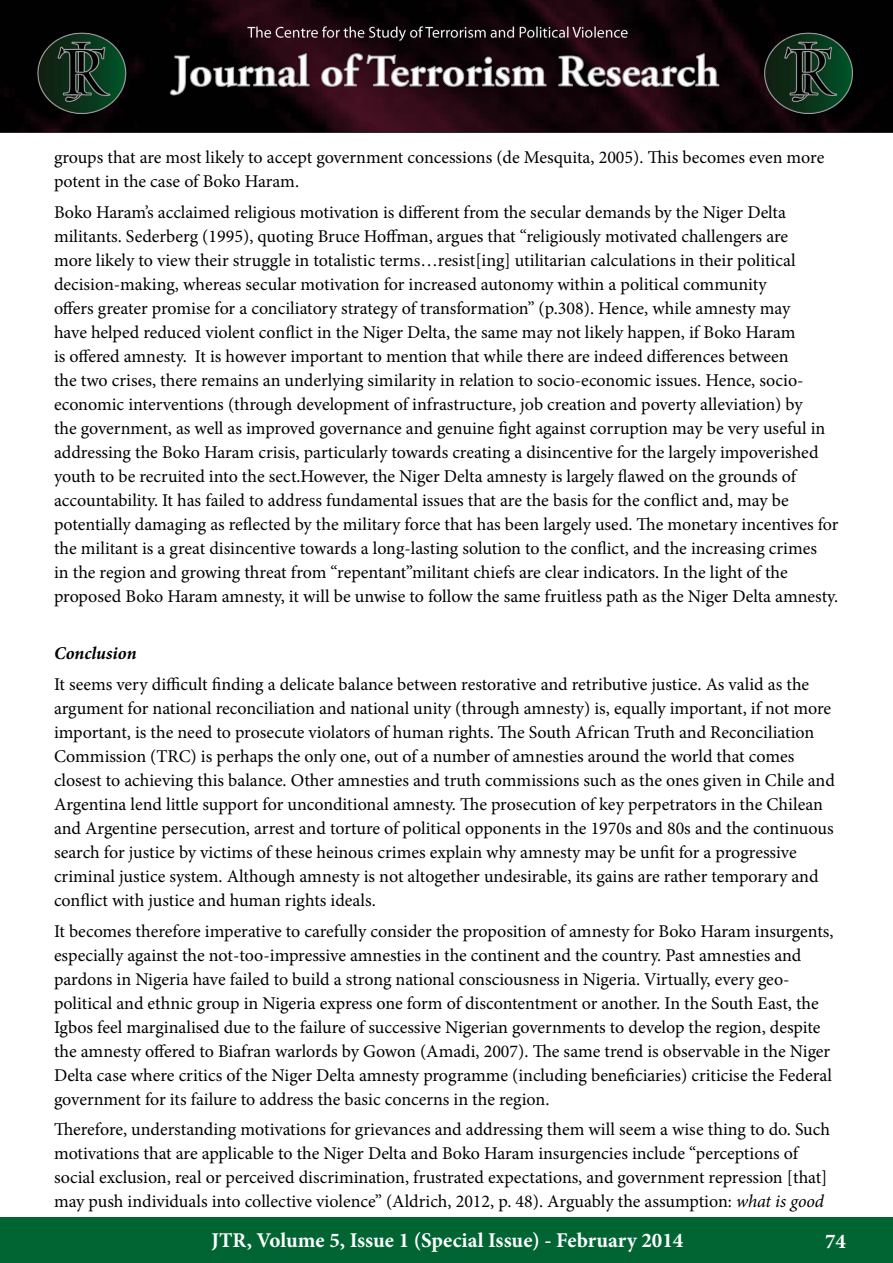
<style>
.page{position:relative;width:893px;height:1263px;background:#fff}
.page>*{position:absolute;margin:0;border:0;box-sizing:border-box;transform-origin:0 0}
.t1{font:700 21px "Minion Pro";color:#fff}
.t2{font:18px/24px "Minion Pro";color:#000}
.t3{font:italic 700 18px "Minion Pro";letter-spacing:-.005em;color:#000}
.s1{font-style:italic}
</style>
<div class="page">
<div style="left:0;top:1217px;width:893px;height:46px;background:#006533"></div>
<img style="left:0;top:0;width:893px;height:133px">
<p class="t2" style="left:54px;top:145px;width:772px">groups that are most likely to accept government concessions (de Mesquita, 2005). This becomes even more potent in the case of Boko Haram.</p>
<p class="t2" style="left:54px;top:200px;width:786px">Boko Haram’s acclaimed religious motivation is different from the secular demands by the Niger Delta militants. Sederberg (1995), quoting Bruce Hoffman, argues that “religiously motivated challengers are<br>more likely to view their struggle in totalistic terms…resist[ing] utilitarian calculations in their political decision-making, whereas secular motivation for increased autonomy within a political community<br>offers greater promise for a conciliatory strategy of transformation” (p.308). Hence, while amnesty may<br>have helped reduced violent conflict in the Niger Delta, the same may not likely happen, if Boko Haram<br>is offered amnesty. It is however important to mention that while there are indeed differences between<br>the two crises, there remains an underlying similarity in relation to socio-economic issues. Hence, socio&shy;economic interventions (through development of infrastructure, job creation and poverty alleviation) by<br>the government, as well as improved governance and genuine fight against corruption may be very useful in addressing the Boko Haram crisis, particularly towards creating a disincentive for the largely impoverished youth to be recruited into the sect.However, the Niger Delta amnesty is largely flawed on the grounds of accountability. It has failed to address fundamental issues that are the basis for the conflict and, may be potentially damaging as reflected by the military force that has been largely used. The monetary incentives for the militant is a great disincentive towards a long-lasting solution to the conflict, and the increasing crimes<br>in the region and growing threat from “repentant”militant chiefs are clear indicators. In the light of the proposed Boko Haram amnesty, it will be unwise to follow the same fruitless path as the Niger Delta amnesty.</p>
<p class="t3" style="left:54px;top:641px;width:84px">Conclusion</p>
<p class="t2" style="left:54px;top:672px;width:782px">It seems very difficult finding a delicate balance between restorative and retributive justice. As valid as the argument for national reconciliation and national unity (through amnesty) is, equally important, if not more important, is the need to prosecute violators of human rights. The South African Truth and Reconciliation Commission (TRC) is perhaps the only one, out of a number of amnesties around the world that comes closest to achieving this balance. Other amnesties and truth commissions such as the ones given in Chile and Argentina lend little support for unconditional amnesty. The prosecution of key perpetrators in the Chilean and Argentine persecution, arrest and torture of political opponents in the 1970s and 80s and the continuous search for justice by victims of these heinous crimes explain why amnesty may be unfit for a progressive criminal justice system. Although amnesty is not altogether undesirable, its gains are rather temporary and conflict with justice and human rights ideals.</p>
<p class="t2" style="left:54px;top:919px;width:781px">It becomes therefore imperative to carefully consider the proposition of amnesty for Boko Haram insurgents, especially against the not-too-impressive amnesties in the continent and the country. Past amnesties and pardons in Nigeria have failed to build a strong national consciousness in Nigeria. Virtually, every geo&shy;political and ethnic group in Nigeria express one form of discontentment or another. In the South East, the Igbos feel marginalised due to the failure of successive Nigerian governments to develop the region, despite the amnesty offered to Biafran warlords by Gowon (Amadi, 2007). The same trend is observable in the Niger Delta case where critics of the Niger Delta amnesty programme (including beneficiaries) criticise the Federal government for its failure to address the basic concerns in the region.</p>
<p class="t2" style="left:54px;top:1118px;width:777px">Therefore, understanding motivations for grievances and addressing them will seem a wise thing to do. Such motivations that are applicable to the Niger Delta and Boko Haram insurgencies include “perceptions of social exclusion, real or perceived discrimination, frustrated expectations, and government repression [that] may push individuals into collective violence” (Aldrich, 2012, p. 48). Arguably the assumption: <span class="s1">what is good</span></p>
<p class="t1" style="left:211px;top:1225px;width:473px">JTR, Volume 5, Issue 1 (Special Issue) - February 2014</p>
<p class="t1" style="left:825px;top:1226px;width:22px">74</p>
</div>
